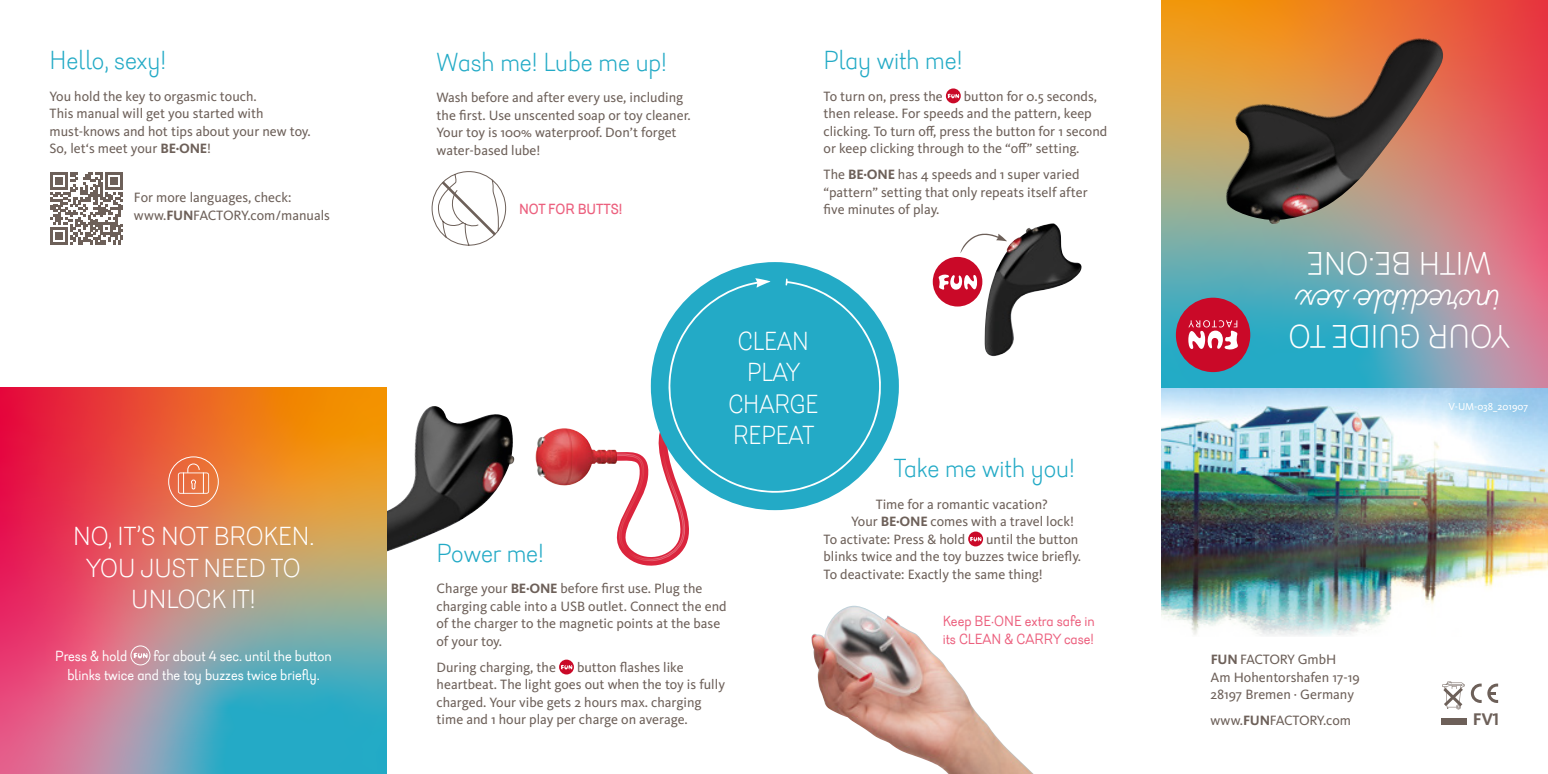
<style>
.page{position:relative;width:1548px;height:774px;background:#fff}
.page>*{position:absolute;margin:0;border:0;box-sizing:border-box;transform-origin:0 0}
.t1{font:35px "Hogar";color:#fff}
.t2{font:35px "Hogar Script";color:#fff}
.Headline{font:28px "Hogar";color:#23aac6}
.Headline-2{font:28px/31.5px "Hogar";color:#fff;text-align:center}
.Headline-3{font:28px "Hogar";color:#fff;scale:.94 1}
.Running_text{font:700 17.5px "Kievit Pro";color:#6d6059}
.Ways_to_play{font:600 15.75px/19.2px "Hogar";color:#fff}
.Marginalia{font:600 15.75px "Hogar";color:#ec607e}
.Marginalia-2{font:700 15.75px "Hogar";color:#ec607e}
.Running_text-2{font:14px/17.5px "Kievit Pro";color:#6d6059}
.Running_text-3{font:14px "Kievit Pro";letter-spacing:-.02em;color:#6d6059}
.Running_text-4{font:14px "Kievit Pro";letter-spacing:-.025em;color:#6d6059}
.Running_text-5{font:10.5px "Kievit Pro";letter-spacing:-.005em;color:#fff}
.s1{font-weight:700}
</style>
<div class="page">
<img style="left:387px;top:406px;width:127px;height:146px">
<svg style="left:0;top:387px;width:387px;height:387px;background:#bc7a70"></svg>
<img style="left:1161px;top:387px;width:387px;height:249px">
<svg style="left:1442px;top:681px;width:23px;height:28px"></svg>
<div style="left:1441px;top:718px;width:25px;height:6px;background:#6d6059"></div>
<svg style="left:1471px;top:683px;width:10px;height:20px"></svg>
<svg style="left:1487px;top:683px;width:11px;height:20px"></svg>
<svg style="left:431px;top:171px;width:75px;height:75px"></svg>
<div style="left:651px;top:262px;width:248px;height:248px;background:#23aac6;border-radius:50%"></div>
<svg style="left:616px;top:278px;width:266px;height:288px"></svg>
<svg style="left:1161px;top:0;width:387px;height:387px;background:#a88d84"></svg>
<img style="left:1225px;top:38px;width:219px;height:186px">
<div style="left:1176px;top:298px;width:74px;height:74px;background:#ca0928;border-radius:50%"></div>
<svg style="left:1188px;top:320px;width:50px;height:30px"></svg>
<svg style="left:168px;top:456px;width:51px;height:51px;background:#ea8157"></svg>
<svg style="left:51px;top:172px;width:72px;height:73px"></svg>
<img style="left:984px;top:223px;width:97px;height:133px">
<svg style="left:960px;top:234px;width:47px;height:19px"></svg>
<img style="left:811px;top:606px;width:222px;height:168px">
<img style="left:535px;top:428px;width:82px;height:57px">
<div style="left:1436px;top:390px;width:103px;height:34px;background:#0093be;opacity:.75"></div>
<div style="left:131px;top:645px;width:19px;height:20px;border:1px solid #fff;border-radius:50%"></div>
<svg style="left:133px;top:653px;width:15px;height:5px"></svg>
<svg style="left:946px;top:88px;width:15px;height:15px"></svg>
<svg style="left:947px;top:94px;width:12px;height:4px"></svg>
<svg style="left:559px;top:659px;width:15px;height:15px"></svg>
<svg style="left:561px;top:665px;width:11px;height:4px"></svg>
<svg style="left:968px;top:531px;width:15px;height:15px"></svg>
<svg style="left:970px;top:537px;width:11px;height:4px"></svg>
<div style="left:933px;top:257px;width:49px;height:49px;background:#ca0928;border-radius:50%"></div>
<svg style="left:938px;top:274px;width:39px;height:16px"></svg>
<p class="Headline" style="left:50px;top:44px;width:118px">Hello, sexy!</p>
<p class="Running_text-2" style="left:50px;top:87px;width:209px">You hold the key to orgasmic touch.</p>
<p class="Running_text-2" style="left:50px;top:105px;width:263px">This manual will get you started with must-knows and hot tips about your new toy.<br>So, let‘s meet your <span class="s1">BE·ONE</span>!</p>
<p class="Running_text-2" style="left:134px;top:189px;width:159px">For more languages, check:</p>
<p class="Running_text-2" style="left:134px;top:206px;width:197px">www.<span class="s1">FUN</span>FACTORY.com/manuals</p>
<p class="Headline-2" style="left:73px;top:521px;width:243px">NO, IT’S NOT BROKEN.</p>
<p class="Headline-2" style="left:86px;top:553px;width:216px">YOU JUST NEED TO<br>UNLOCK IT!</p>
<p class="Ways_to_play" style="left:67px;top:646px;width:266px;text-indent:86px">for about 4 sec. until the button blinks twice and the toy buzzes twice briefly.</p>
<p class="Ways_to_play" style="left:55px;top:646px;width:74px">Press &amp; hold</p>
<p class="Headline" style="left:437px;top:46px;width:232px">Wash me! Lube me up!</p>
<p class="Running_text-2" style="left:437px;top:89px;width:256px">Wash before and after every use, including the first. Use unscented soap or toy cleaner.<br>Your toy is 100% waterproof. Don’t forget water-based lube!</p>
<p class="Headline" style="left:823px;top:44px;width:140px">Play with me!</p>
<p class="Running_text-2" style="left:823px;top:87px;width:121px">To turn on, press the</p>
<p class="Running_text-2" style="left:823px;top:87px;width:285px;text-indent:140px">button for 0.5 seconds, then release. For speeds and the pattern, keep clicking. To turn off, press the button for 1 second or keep clicking through to the “off” setting.</p>
<p class="Running_text-2" style="left:823px;top:166px;width:266px">The <span class="s1">BE·ONE</span> has 4 speeds and 1 super varied “pattern” setting that only repeats itself after</p>
<p class="Marginalia-2" style="left:519px;top:199px;width:105px">NOT FOR BUTTS!</p>
<p class="Running_text-2" style="left:823px;top:201px;width:117px">five minutes of play.</p>
<p class="Headline-3" style="left:738px;top:324px;width:77px">CLEAN</p>
<p class="Headline-3" style="left:747px;top:356px;width:58px">PLAY</p>
<p class="Headline-3" style="left:728px;top:387px;width:97px">CHARGE</p>
<p class="Headline-3" style="left:733px;top:419px;width:88px">REPEAT</p>
<p class="Headline" style="left:437px;top:536px;width:109px">Power me!</p>
<p class="Running_text-2" style="left:437px;top:579px;width:291px">Charge your <span class="s1">BE·ONE</span> before first use. Plug the charging cable into a USB outlet. Connect the end of the charger to the magnetic points at the base of your toy.</p>
<p class="Running_text-2" style="left:437px;top:658px;width:121px">During charging, the</p>
<p class="Running_text-2" style="left:437px;top:658px;width:290px;text-indent:140px">button flashes like heartbeat. The light goes out when the toy is fully charged. Your vibe gets 2 hours max. charging time and 1 hour play per charge on average.</p>
<p class="Headline" style="left:894px;top:452px;width:183px">Take me with you!</p>
<p class="Running_text-2" style="left:876px;top:495px;width:174px">Time for a romantic vacation?</p>
<p class="Running_text-2" style="left:851px;top:513px;width:224px">Your <span class="s1">BE·ONE</span> comes with a travel lock!</p>
<p class="Running_text-2" style="left:823px;top:530px;width:143px">To activate: Press &amp; hold</p>
<p class="Running_text-2" style="left:823px;top:530px;width:259px;text-align:right">until the button<br>blinks twice and the toy buzzes twice briefly.</p>
<p class="Running_text-2" style="left:823px;top:565px;width:221px">To deactivate: Exactly the same thing!</p>
<p class="Marginalia" style="left:943px;top:612px;width:154px">Keep BE·ONE extra safe in</p>
<p class="Marginalia" style="left:943px;top:629px;width:153px">its CLEAN &amp; CARRY case!</p>
<p class="t1" style="left:1491px;top:283px;width:185px;rotate:-180deg">WITH BE·ONE</p>
<p class="t2" style="left:1500px;top:323px;width:203px;rotate:-180deg">incredible sex</p>
<p class="t1" style="left:1510px;top:357px;width:223px;rotate:-180deg">YOUR GUIDE TO</p>
<p class="Running_text-5" style="left:1448px;top:400px;width:81px">V-UM-038_201907</p>
<p class="Running_text-4" style="left:1210px;top:651px;width:127px"><span class="s1">FUN</span> FACTORY GmbH</p>
<p class="Running_text-2" style="left:1210px;top:668px;width:151px">Am Hohentorshafen 17-19</p>
<p class="Running_text-2" style="left:1210px;top:686px;width:145px">28197 Bremen · Germany</p>
<p class="Running_text-3" style="left:1210px;top:711px;width:142px">www.<span class="s1">FUN</span>FACTORY.com</p>
<p class="Running_text" style="left:1472px;top:708px;width:28px">FV1</p>
</div>
